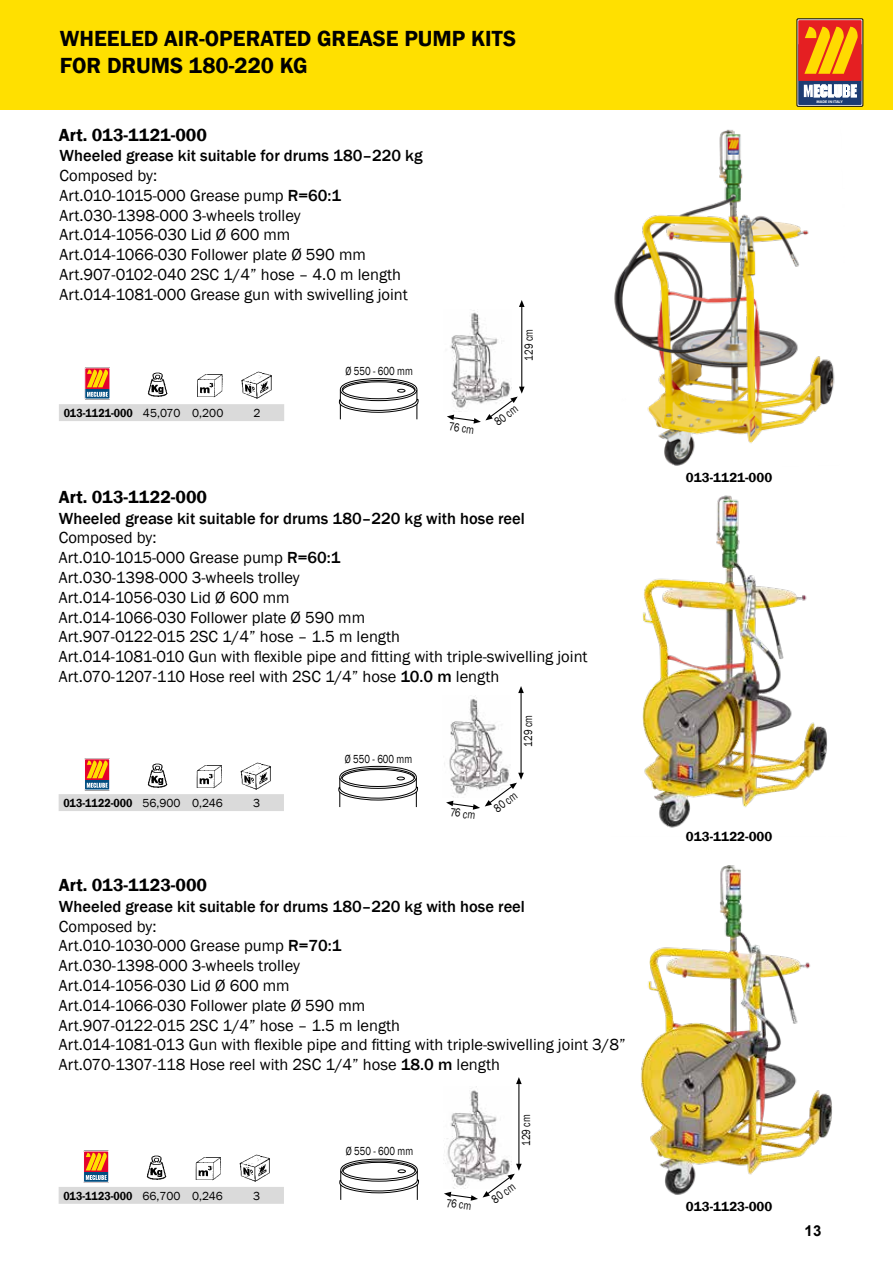
<style>
.page{position:relative;width:893px;height:1263px;background:#fff}
.page>*{position:absolute;margin:0;border:0;box-sizing:border-box;transform-origin:0 0}
.t1{font:600 22.5px/27px "Franklin Gothic";color:#000}
.t2{font:600 18px "Franklin Gothic";color:#000}
.t3{font:16.5px/19.8px "Franklin Gothic";color:#000}
.t4{font:500 16.5px "Franklin Gothic";color:#000}
.t5{font:700 15px "Arial";color:#000}
.t6{font:600 13.5px "Franklin Gothic";color:#000}
.t7{font:600 12px "Franklin Gothic";color:#000;scale:.9 1}
.t8{font:12px "Franklin Gothic";color:#000;scale:.8 1}
.t9{font:12px "Franklin Gothic";color:#000}
.t10{font:700 3.75px "Myriad Pro";color:#fdfdfd;scale:1.06 1}
.s1{font-weight:500}
.s2{font-weight:400}
</style>
<div class="page">
<div style="left:0;top:0;width:893px;height:110px;background:#ffe000"></div>
<div style="left:797px;top:19px;width:66px;height:87px;border:1px solid #000"></div>
<svg style="left:798px;top:20px;width:64px;height:85px"></svg>
<img style="left:614px;top:129px;width:221px;height:337px">
<img style="left:642px;top:495px;width:185px;height:333px">
<img style="left:641px;top:865px;width:191px;height:330px">
<div style="left:84px;top:758px;width:26px;height:32px;border:1px solid #fff"></div>
<svg style="left:59px;top:368px;width:225px;height:53px"></svg>
<svg style="left:59px;top:759px;width:225px;height:52px"></svg>
<svg style="left:59px;top:1151px;width:225px;height:53px"></svg>
<img style="left:450px;top:310px;width:60px;height:77px">
<img style="left:444px;top:695px;width:65px;height:78px">
<img style="left:445px;top:1086px;width:67px;height:78px">
<div style="left:340px;top:378px;width:77px;height:23px;border:1px solid #000;border-radius:50%"></div>
<div style="left:342px;top:380px;width:73px;height:19px;border:1px solid #000;border-radius:50%"></div>
<svg style="left:339px;top:381px;width:80px;height:38px"></svg>
<div style="left:339px;top:766px;width:78px;height:23px;border:1px solid #000;border-radius:50%"></div>
<div style="left:341px;top:768px;width:74px;height:19px;border:1px solid #000;border-radius:50%"></div>
<svg style="left:338px;top:769px;width:80px;height:38px"></svg>
<div style="left:340px;top:1159px;width:78px;height:22px;border:1px solid #000;border-radius:50%"></div>
<div style="left:342px;top:1161px;width:74px;height:18px;border:1px solid #000;border-radius:50%"></div>
<svg style="left:339px;top:1162px;width:80px;height:38px"></svg>
<hr style="left:521px;top:307px;width:1px;height:81px;background:#000">
<svg style="left:519px;top:300px;width:6px;height:7px"></svg>
<svg style="left:447px;top:387px;width:78px;height:37px"></svg>
<hr style="left:520px;top:693px;width:2px;height:81px;background:#000">
<svg style="left:518px;top:686px;width:6px;height:7px"></svg>
<svg style="left:446px;top:773px;width:78px;height:37px"></svg>
<hr style="left:518px;top:1084px;width:1px;height:81px;background:#000">
<svg style="left:516px;top:1077px;width:6px;height:7px"></svg>
<svg style="left:444px;top:1164px;width:78px;height:37px"></svg>
<h1 class="t1" style="left:60px;top:25px;width:458px">WHEELED AIR-OPERATED GREASE PUMP KITS<br>FOR DRUMS 180-220 KG</h1>
<p class="t2" style="left:59px;top:124px;width:150px">Art. 013-1121-000</p>
<p class="t4" style="left:60px;top:145px;width:365px">Wheeled grease kit suitable for drums 180–220 kg</p>
<p class="t3" style="left:60px;top:166px;width:350px">Composed by:<br>Art.010-1015-000 Grease pump <span class="s1">R=60:1<br></span>Art.030-1398-000 3-wheels trolley Art.014-1056-030 Lid Ø 600 mm Art.014-1066-030 Follower plate Ø 590 mm Art.907-0102-040 2SC 1/4” hose – 4.0 m length Art.014-1081-000 Grease gun with swivelling joint</p>
<p class="t7" style="left:64px;top:405px;width:179px">013-1121-000 <span class="s2">45,070 0,200</span></p>
<p class="t9" style="left:253px;top:405px;width:9px">2</p>
<p class="t2" style="left:59px;top:486px;width:150px">Art. 013-1122-000</p>
<p class="t8" style="left:345px;top:363px;width:86px">Ø 550 - 600 mm</p>
<p class="t8" style="left:450px;top:419px;width:33px;rotate:8deg">76 cm</p>
<p class="t8" style="left:521px;top:361px;width:41px;rotate:-90deg">129 cm</p>
<p class="t8" style="left:491px;top:417px;width:34px;rotate:-37deg">80 cm</p>
<p class="t4" style="left:59px;top:508px;width:468px">Wheeled grease kit suitable for drums 180–220 kg with hose reel</p>
<p class="t3" style="left:59px;top:528px;width:530px">Composed by:<br>Art.010-1015-000 Grease pump <span class="s1">R=60:1<br></span>Art.030-1398-000 3-wheels trolley<br>Art.014-1056-030 Lid Ø 600 mm<br>Art.014-1066-030 Follower plate Ø 590 mm<br>Art.907-0122-015 2SC 1/4” hose – 1.5 m length<br>Art.014-1081-010 Gun with flexible pipe and fitting with triple-swivelling joint Art.070-1207-110 Hose reel with 2SC 1/4” hose <span class="s1">10.0 m</span> length</p>
<p class="t7" style="left:63px;top:795px;width:179px">013-1122-000 <span class="s2">56,900 0,246</span></p>
<p class="t9" style="left:253px;top:795px;width:9px">3</p>
<p class="t2" style="left:59px;top:874px;width:150px">Art. 013-1123-000</p>
<p class="t8" style="left:345px;top:751px;width:86px">Ø 550 - 600 mm</p>
<p class="t8" style="left:521px;top:746px;width:41px;rotate:-90deg">129 cm</p>
<p class="t8" style="left:451px;top:804px;width:33px;rotate:8deg">76 cm</p>
<p class="t8" style="left:491px;top:803px;width:34px;rotate:-36deg">80 cm</p>
<p class="t4" style="left:59px;top:896px;width:468px">Wheeled grease kit suitable for drums 180–220 kg with hose reel</p>
<p class="t3" style="left:59px;top:916px;width:568px">Composed by:<br>Art.010-1030-000 Grease pump <span class="s1">R=70:1<br></span>Art.030-1398-000 3-wheels trolley<br>Art.014-1056-030 Lid Ø 600 mm<br>Art.014-1066-030 Follower plate Ø 590 mm<br>Art.907-0122-015 2SC 1/4” hose – 1.5 m length<br>Art.014-1081-013 Gun with flexible pipe and fitting with triple-swivelling joint 3/8” Art.070-1307-118 Hose reel with 2SC 1/4” hose <span class="s1">18.0 m</span> length</p>
<p class="t7" style="left:63px;top:1188px;width:179px">013-1123-000 <span class="s2">66,700 0,246</span></p>
<p class="t9" style="left:253px;top:1188px;width:9px">3</p>
<p class="t8" style="left:346px;top:1144px;width:86px">Ø 550 - 600 mm</p>
<p class="t8" style="left:447px;top:1195px;width:33px;rotate:8deg">76 cm</p>
<p class="t8" style="left:519px;top:1146px;width:41px;rotate:-90deg">129 cm</p>
<p class="t8" style="left:489px;top:1194px;width:34px;rotate:-36deg">80 cm</p>
<p class="t10" style="left:816px;top:99px;width:26px">MADE IN ITALY</p>
<p class="t6" style="left:686px;top:469px;width:88px">013-1121-000</p>
<p class="t6" style="left:686px;top:828px;width:88px">013-1122-000</p>
<p class="t6" style="left:686px;top:1198px;width:88px">013-1123-000</p>
<p class="t5" style="left:805px;top:1220px;width:18px">13</p>
</div>
